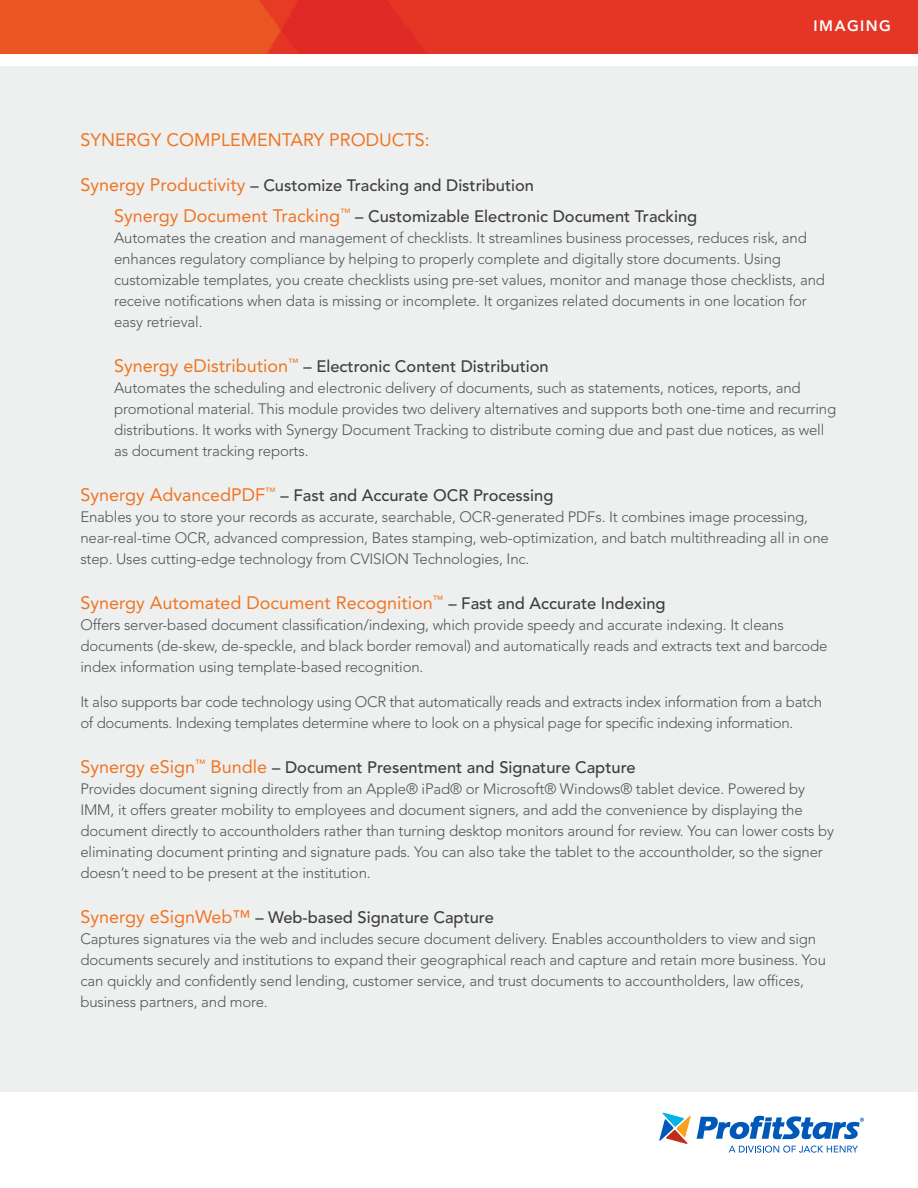
<style>
.page{position:relative;width:918px;height:1188px;background:#fff}
.page>*{position:absolute;margin:0;border:0;box-sizing:border-box;transform-origin:0 0}
.TEXT_HEADLINE{font:18px "Avenir LT Std";color:#f07523}
.TEXT_HEADLINE-2{font:500 16.5px "Avenir LT Std";color:#3e3e3f}
.BODY_TEXT{font:300 15px/21px "Avenir LT Std";letter-spacing:-.01em;color:#545557}
.t1{font:800 15px "Avenir LT Std";letter-spacing:.1em;color:#fff}
.s1{font-weight:400;font-size:18px;color:#f07523}
.s2{font-weight:500;font-size:16.5px;color:#3e3e3f}
</style>
<div class="page">
<div style="left:0;top:66px;width:918px;height:1026px;background:#eef0f0"></div>
<img style="left:0;top:0;width:918px;height:54px">
<svg style="left:697px;top:1116px;width:167px;height:23px"></svg>
<svg style="left:659px;top:1112px;width:32px;height:32px"></svg>
<svg style="left:729px;top:1146px;width:129px;height:7px"></svg>
<p class="t1" style="left:814px;top:17px;width:79px">IMAGING</p>
<p class="TEXT_HEADLINE" style="left:80px;top:129px;width:351px">SYNERGY COMPLEMENTARY PRODUCTS:</p>
<p class="TEXT_HEADLINE-2" style="left:80px;top:175px;width:455px"><span class="s1">Synergy Productivity</span> – Customize Tracking and Distribution</p>
<p class="TEXT_HEADLINE-2" style="left:114px;top:207px;width:585px"><span class="s1">Synergy Document Tracking</span><sup>™</sup> – Customizable Electronic Document Tracking</p>
<p class="BODY_TEXT" style="left:114px;top:227px;width:712px">Automates the creation and management of checklists. It streamlines business processes, reduces risk, and enhances regulatory compliance by helping to properly complete and digitally store documents. Using customizable templates, you create checklists using pre-set values, monitor and manage those checklists, and receive notifications when data is missing or incomplete. It organizes related documents in one location for easy retrieval.</p>
<p class="TEXT_HEADLINE-2" style="left:114px;top:357px;width:436px"><span class="s1">Synergy eDistribution</span><sup>™</sup> – Electronic Content Distribution</p>
<p class="BODY_TEXT" style="left:114px;top:377px;width:724px">Automates the scheduling and electronic delivery of documents, such as statements, notices, reports, and promotional material. This module provides two delivery alternatives and supports both one-time and recurring distributions. It works with Synergy Document Tracking to distribute coming due and past due notices, as well as document tracking reports.</p>
<p class="TEXT_HEADLINE-2" style="left:80px;top:486px;width:475px"><span class="s1">Synergy AdvancedPDF</span><sup>™</sup> – Fast and Accurate OCR Processing</p>
<p class="BODY_TEXT" style="left:80px;top:506px;width:750px">Enables you to store your records as accurate, searchable, OCR-generated PDFs. It combines image processing, near-real-time OCR, advanced compression, Bates stamping, web-optimization, and batch multithreading all in one step. Uses cutting-edge technology from CVISION Technologies, Inc.</p>
<p class="TEXT_HEADLINE" style="left:80px;top:592px;width:587px">Synergy Automated Document Recognition<sup>™</sup> <span class="s2">– Fast and Accurate Indexing</span></p>
<p class="BODY_TEXT" style="left:80px;top:614px;width:749px">Offers server-based document classification/indexing, which provide speedy and accurate indexing. It cleans documents (de-skew, de-speckle, and black border removal) and automatically reads and extracts text and barcode index information using template-based recognition.</p>
<p class="BODY_TEXT" style="left:80px;top:691px;width:743px">It also supports bar code technology using OCR that automatically reads and extracts index information from a batch of documents. Indexing templates determine where to look on a physical page for specific indexing information.</p>
<p class="TEXT_HEADLINE-2" style="left:80px;top:757px;width:557px"><span class="s1">Synergy eSign</span><sup>™</sup> <span class="s1">Bundle</span> – Document Presentment and Signature Capture</p>
<p class="BODY_TEXT" style="left:80px;top:778px;width:755px">Provides document signing directly from an Apple® iPad® or Microsoft® Windows® tablet device. Powered by IMM, it offers greater mobility to employees and document signers, and add the convenience by displaying the document directly to accountholders rather than turning desktop monitors around for review. You can lower costs by eliminating document printing and signature pads. You can also take the tablet to the accountholder, so the signer doesn’t need to be present at the institution.</p>
<p class="TEXT_HEADLINE-2" style="left:80px;top:907px;width:415px"><span class="s1">Synergy eSignWeb™</span> – Web-based Signature Capture</p>
<p class="BODY_TEXT" style="left:80px;top:928px;width:747px">Captures signatures via the web and includes secure document delivery. Enables accountholders to view and sign documents securely and institutions to expand their geographical reach and capture and retain more business. You can quickly and confidently send lending, customer service, and trust documents to accountholders, law offices, business partners, and more.</p>
</div>
